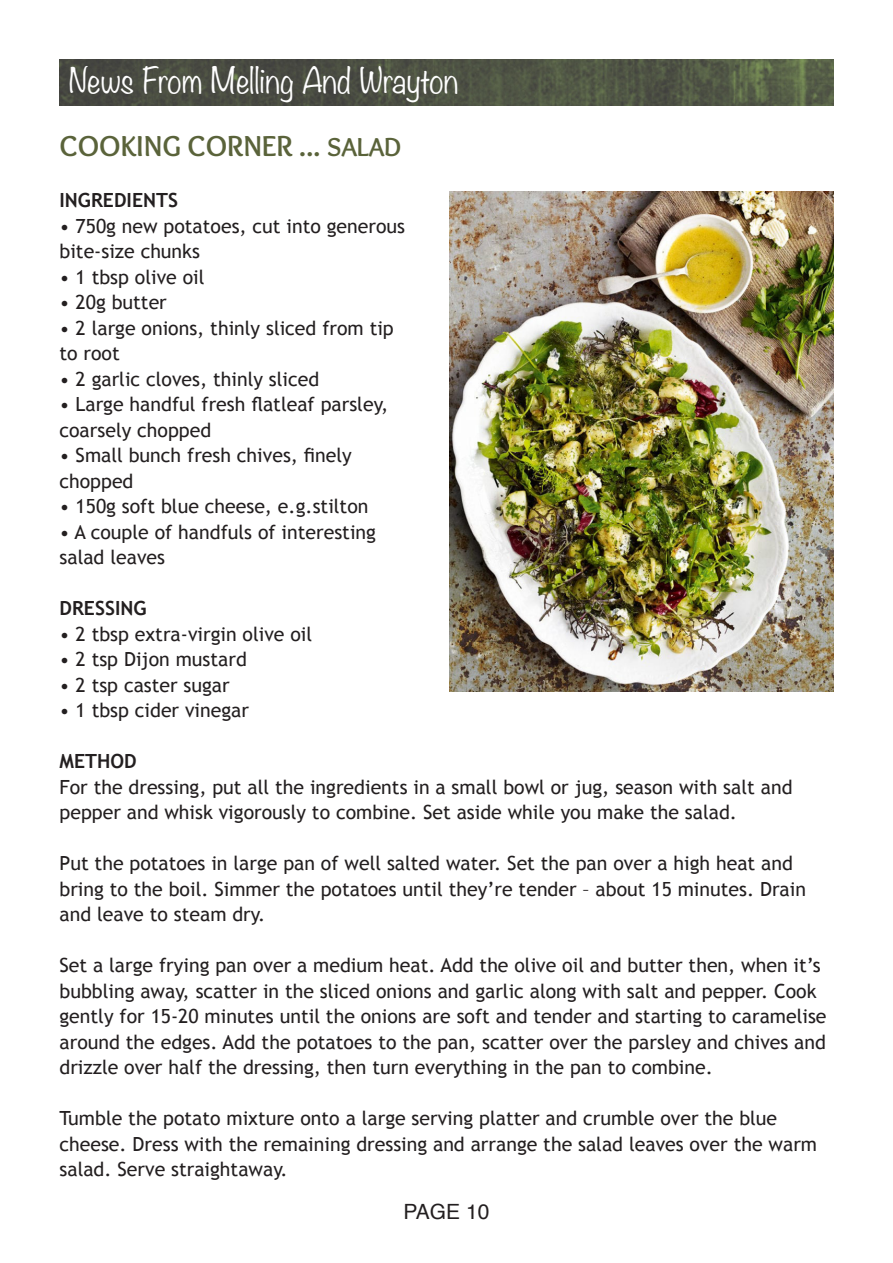
<style>
.page{position:relative;width:893px;height:1263px;background:#fff}
.page>*{position:absolute;margin:0;border:0;box-sizing:border-box;transform-origin:0 0}
.t1{font:300 31.5px "Noteworthy";color:#fff}
.Heading_Main{font:700 30px "Overlock";color:#5a633a}
.t2{font:21px "Helvetica";color:#231f20}
.Body{font:19.5px/25.5px "Trebuchet MS";color:#231f20}
.Sub-Heading{font:700 19.5px "Trebuchet MS";color:#231f20}
.s1{font-size:27px}
.s2{font-weight:700}
</style>
<div class="page">
<img style="left:60px;top:60px;width:773px;height:45px">
<img style="left:450px;top:192px;width:383px;height:499px">
<p class="t1" style="left:69px;top:53px;width:390px">News From Melling And Wrayton</p>
<p class="Heading_Main" style="left:60px;top:128px;width:343px">COOKING CORNER ... <span class="s1">SALAD</span></p>
<p class="Sub-Heading" style="left:60px;top:188px;width:120px">INGREDIENTS</p>
<p class="Body" style="left:60px;top:213px;width:347px">• 750g new potatoes, cut into generous bite-size chunks</p>
<p class="Body" style="left:60px;top:264px;width:147px">• 1 tbsp olive oil</p>
<p class="Body" style="left:60px;top:290px;width:109px">• 20g butter</p>
<p class="Body" style="left:60px;top:315px;width:336px">• 2 large onions, thinly sliced from tip to root</p>
<p class="Body" style="left:60px;top:366px;width:261px">• 2 garlic cloves, thinly sliced</p>
<p class="Body" style="left:60px;top:392px;width:330px">• Large handful fresh flatleaf parsley, coarsely chopped</p>
<p class="Body" style="left:60px;top:443px;width:294px">• Small bunch fresh chives, finely chopped</p>
<p class="Body" style="left:60px;top:494px;width:310px">• 150g soft blue cheese, e.g.stilton</p>
<p class="Body" style="left:60px;top:519px;width:318px">• A couple of handfuls of interesting salad leaves</p>
<p class="Sub-Heading" style="left:60px;top:596px;width:88px">DRESSING</p>
<p class="Body" style="left:60px;top:621px;width:254px">• 2 tbsp extra-virgin olive oil</p>
<p class="Body" style="left:60px;top:647px;width:189px">• 2 tsp Dijon mustard</p>
<p class="Body" style="left:60px;top:672px;width:172px">• 2 tsp caster sugar</p>
<p class="Body" style="left:60px;top:698px;width:191px">• 1 tbsp cider vinegar</p>
<p class="Body" style="left:60px;top:749px;width:734px"><span class="s2">METHOD<br></span>For the dressing, put all the ingredients in a small bowl or jug, season with salt and pepper and whisk vigorously to combine. Set aside while you make the salad.</p>
<p class="Body" style="left:60px;top:851px;width:748px">Put the potatoes in large pan of well salted water. Set the pan over a high heat and bring to the boil. Simmer the potatoes until they’re tender – about 15 minutes. Drain and leave to steam dry.</p>
<p class="Body" style="left:60px;top:953px;width:768px">Set a large frying pan over a medium heat. Add the olive oil and butter then, when it’s bubbling away, scatter in the sliced onions and garlic along with salt and pepper. Cook gently for 15-20 minutes until the onions are soft and tender and starting to caramelise around the edges. Add the potatoes to the pan, scatter over the parsley and chives and drizzle over half the dressing, then turn everything in the pan to combine.</p>
<p class="Body" style="left:60px;top:1106px;width:759px">Tumble the potato mixture onto a large serving platter and crumble over the blue cheese. Dress with the remaining dressing and arrange the salad leaves over the warm salad. Serve straightaway.</p>
<p class="t2" style="left:403px;top:1195px;width:87px">PAGE 10</p>
</div>
